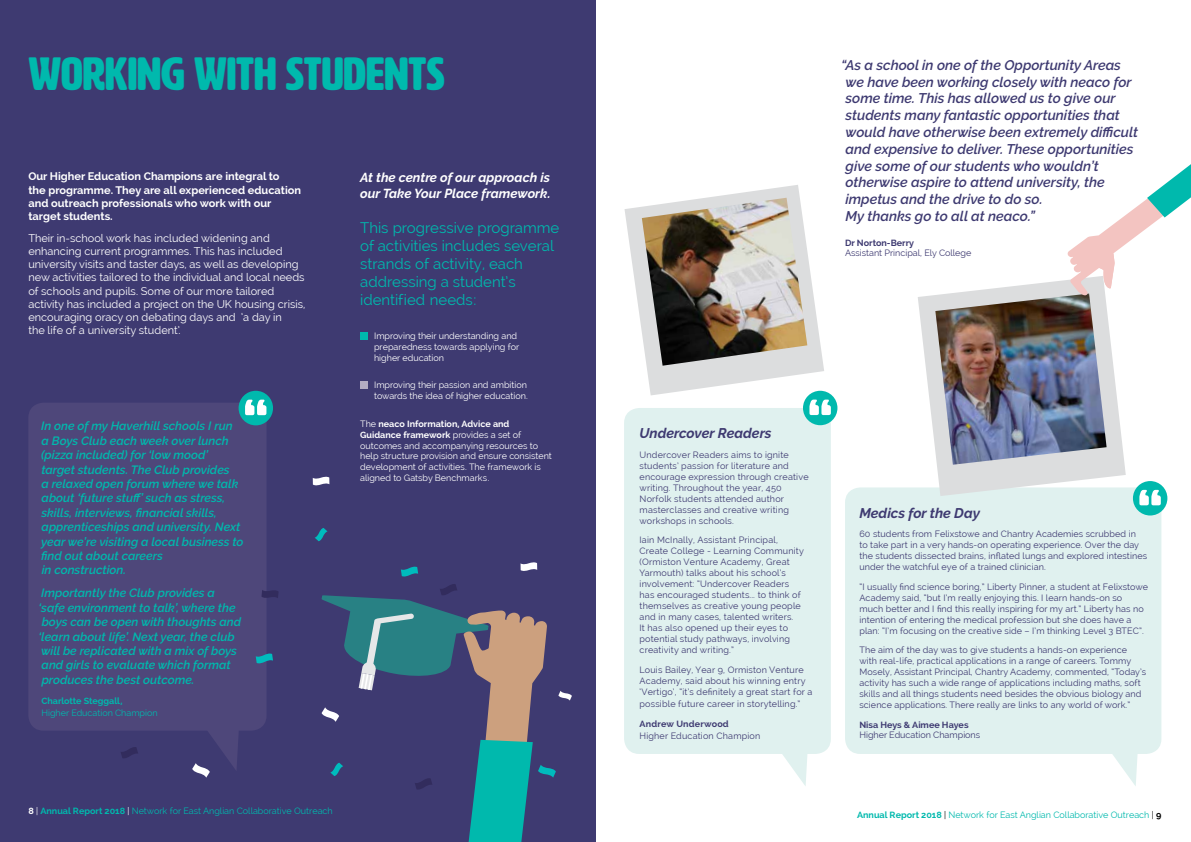
<style>
.page{position:relative;width:1191px;height:842px;background:#fff}
.page>*{position:absolute;margin:0;border:0;box-sizing:border-box;transform-origin:0 0}
.t1{font:46px "HWT Artz";color:#00b9ad}
.t2{font:15px/18px "Raleway";color:#00b9ad}
.t3{font:italic 600 14px/16.8px "Raleway";color:#3e3a71}
.t4{font:italic 700 14px "Raleway";color:#3e3a71}
.t5{font:italic 700 13px/15.6px "Raleway";color:#fff}
.t6{font:italic 600 12px/14.4px "Raleway";color:#00b9ad}
.t7{font:11px/13.2px "Raleway";color:#fff}
.t8{font:700 11px/13.2px "Raleway";color:#fff}
.t9{font:9px/11px "Raleway";letter-spacing:.01em;color:#3e3a71}
.t10{font:9px/10.8px "Raleway";color:#fff}
.t11{font:9px "Raleway";color:#00b9ad}
.t12{font:700 9px "Raleway";color:#3e3a71}
.t13{font:700 9px "Raleway";letter-spacing:-.005em;color:#00b9ad}
.t14{font:700 9px "Raleway";letter-spacing:.02em;color:#3e3a71}
.s1{font-weight:700}
.s2{font-weight:700;color:#fff}
.s3{color:#fff}
.s4{color:#000}
.s5{font-weight:700;color:#000}
</style>
<div class="page">
<div style="left:0;top:0;width:595px;height:842px;background:#3e3a71"></div>
<div style="left:360px;top:332px;width:7px;height:7px;background:#00b9ad"></div>
<div style="left:360px;top:381px;width:7px;height:7px;background:#b3acc3"></div>
<div style="left:845px;top:487px;width:316px;height:267px;background:#e0f1ef;border-radius:15px"></div>
<div style="left:624px;top:408px;width:207px;height:346px;background:#e0f1ef;border-radius:15px"></div>
<svg style="left:917px;top:280px;width:208px;height:216px"></svg>
<img style="left:935px;top:293px;width:171px;height:172px">
<svg style="left:1067px;top:164px;width:124px;height:132px"></svg>
<div style="left:803px;top:391px;width:34px;height:34px;background:#00b9ad;border-radius:50%"></div>
<svg style="left:809px;top:400px;width:22px;height:15px"></svg>
<div style="left:1133px;top:481px;width:34px;height:34px;background:#00b9ad;border-radius:50%"></div>
<svg style="left:1139px;top:490px;width:21px;height:15px"></svg>
<div style="left:28px;top:403px;width:238px;height:328px;background:#4e477a;border-radius:15px"></div>
<div style="left:238px;top:391px;width:35px;height:34px;background:#00b9ad;border-radius:50%"></div>
<svg style="left:245px;top:400px;width:21px;height:15px"></svg>
<svg style="left:782px;top:754px;width:26px;height:32px"></svg>
<svg style="left:624px;top:185px;width:200px;height:210px"></svg>
<img style="left:642px;top:198px;width:165px;height:168px">
<svg style="left:1112px;top:754px;width:26px;height:32px"></svg>
<svg style="left:256px;top:653px;width:17px;height:11px"></svg>
<svg style="left:315px;top:528px;width:12px;height:13px"></svg>
<svg style="left:520px;top:560px;width:17px;height:13px"></svg>
<svg style="left:313px;top:475px;width:16px;height:12px"></svg>
<svg style="left:192px;top:731px;width:47px;height:47px"></svg>
<svg style="left:121px;top:747px;width:17px;height:11px"></svg>
<svg style="left:321px;top:565px;width:251px;height:277px"></svg>
<svg style="left:261px;top:590px;width:17px;height:8px"></svg>
<h1 class="t1" style="left:28px;top:49px;width:418px">WORKING WITH STUDENTS</h1>
<p class="t3" style="left:845px;top:57px;width:294px;text-indent:-4px">“As a school in one of the Opportunity Areas we have been working closely with neaco for some time. This has allowed us to give our students many fantastic opportunities that would have otherwise been extremely difficult and expensive to deliver. These opportunities give some of our students who wouldn’t otherwise aspire to attend university, the impetus and the drive to do so.<br>My thanks go to all at neaco.”</p>
<p class="t8" style="left:28px;top:170px;width:274px">Our Higher Education Champions are integral to<br>the programme. They are all experienced education and outreach professionals who work with our target students.</p>
<p class="t7" style="left:28px;top:231px;width:278px">Their in-school work has included widening and enhancing current programmes. This has included university visits and taster days, as well as developing new activities tailored to the individual and local needs of schools and pupils. Some of our more tailored activity has included a project on the UK housing crisis, encouraging oracy on debating days and ‘a day in<br>the life of a university student’.</p>
<p class="t12" style="left:845px;top:237px;width:71px">Dr Norton-Berry</p>
<h3 class="t5" style="left:360px;top:170px;width:192px">At the centre of our approach is our Take Your Place framework.</h3>
<h2 class="t2" style="left:360px;top:219px;width:201px">This progressive programme of activities includes several strands of activity, each addressing a student’s identified needs:</h2>
<p class="t9" style="left:845px;top:248px;width:128px">Assistant Principal, Ely College</p>
<p class="t10" style="left:374px;top:330px;width:147px">Improving their understanding and preparedness towards applying for higher education</p>
<p class="t10" style="left:374px;top:380px;width:155px">Improving their passion and ambition towards the idea of higher education.</p>
<p class="t10" style="left:360px;top:418px;width:193px">The <span class="s1">neaco Information, Advice and Guidance framework</span> provides a set of outcomes and accompanying resources to help structure provision and ensure consistent development of activities. The framework is aligned to Gatsby Benchmarks.</p>
<p class="t6" style="left:41px;top:419px;width:204px">In one of my Haverhill schools I run<br>a Boys Club each week over lunch (pizza included) for ‘low mood’ target students. The Club provides<br>a relaxed open forum where we talk about ‘future stuff’ such as stress, skills, interviews, financial skills, apprenticeships and university. Next year we’re visiting a local business to find out about careers<br>in construction.</p>
<p class="t6" style="left:39px;top:586px;width:204px">Importantly the Club provides a ‘safe environment to talk’, where the boys can be open with thoughts and ‘learn about life’. Next year, the club will be replicated with a mix of boys and girls to evaluate which format produces the best outcome.</p>
<p class="t13" style="left:41px;top:696px;width:83px">Charlotte Steggall,</p>
<p class="t11" style="left:41px;top:708px;width:118px">Higher Education Champion</p>
<h3 class="t4" style="left:639px;top:425px;width:134px">Undercover Readers</h3>
<p class="t9" style="left:639px;top:449px;width:170px">Undercover Readers aims to ignite students’ passion for literature and encourage expression through creative writing. Throughout the year, 450<br>Norfolk students attended author masterclasses and creative writing workshops in schools.</p>
<p class="t9" style="left:639px;top:534px;width:166px">Iain McInally, Assistant Principal, Create College - Learning Community (Ormiston Venture Academy, Great Yarmouth) talks about his school’s involvement: “Undercover Readers has encouraged students... to think of themselves as creative young people and in many cases, talented writers.<br>It has also opened up their eyes to potential study pathways, involving creativity and writing.”</p>
<p class="t9" style="left:639px;top:664px;width:174px">Louis Bailey, Year 9, Ormiston Venture<br>Academy, said about his winning entry ‘Vertigo’, “it’s definitely a great start for a</p>
<p class="t9" style="left:639px;top:698px;width:162px">possible future career in storytelling.”</p>
<p class="t14" style="left:639px;top:719px;width:91px">Andrew Underwood</p>
<p class="t9" style="left:639px;top:730px;width:122px">Higher Education Champion</p>
<h3 class="t4" style="left:859px;top:505px;width:122px">Medics for the Day</h3>
<p class="t9" style="left:859px;top:528px;width:289px">60 students from Felixstowe and Chantry Academies scrubbed in<br>to take part in a very hands-on operating experience. Over the day the students dissected brains, inflated lungs and explored intestines under the watchful eye of a trained clinician.</p>
<p class="t9" style="left:859px;top:581px;width:290px">“I usually find science boring,” Liberty Pinner, a student at Felixstowe Academy said, “but I’m really enjoying this. I learn hands-on so much better and I find this really inspiring for my art.” Liberty has no intention of entering the medical profession but she does have a plan: “I’m focusing on the creative side – I’m thinking Level 3 BTEC”.</p>
<p class="t9" style="left:859px;top:644px;width:288px">The aim of the day was to give students a hands-on experience with real-life, practical applications in a range of careers. Tommy Mosely, Assistant Principal, Chantry Academy, commented, “Today’s activity has such a wide range of applications including maths, soft skills and all things students need besides the obvious biology and science applications. There really are links to any world of work.”</p>
<p class="t12" style="left:859px;top:719px;width:111px">Nisa Heys &amp; Aimee Hayes</p>
<p class="t9" style="left:859px;top:730px;width:122px">Higher Education Champions</p>
<p class="t11" style="left:28px;top:805px;width:306px"><span class="s2">8</span> <span class="s3">|</span> <span class="s1">Annual Report 2018</span> <span class="s3">|</span> Network for East Anglian Collaborative Outreach</p>
<p class="t11" style="left:857px;top:809px;width:306px"><span class="s1">Annual Report 2018</span> <span class="s4">|</span> Network for East Anglian Collaborative Outreach <span class="s4">|</span> <span class="s5">9</span></p>
</div>
